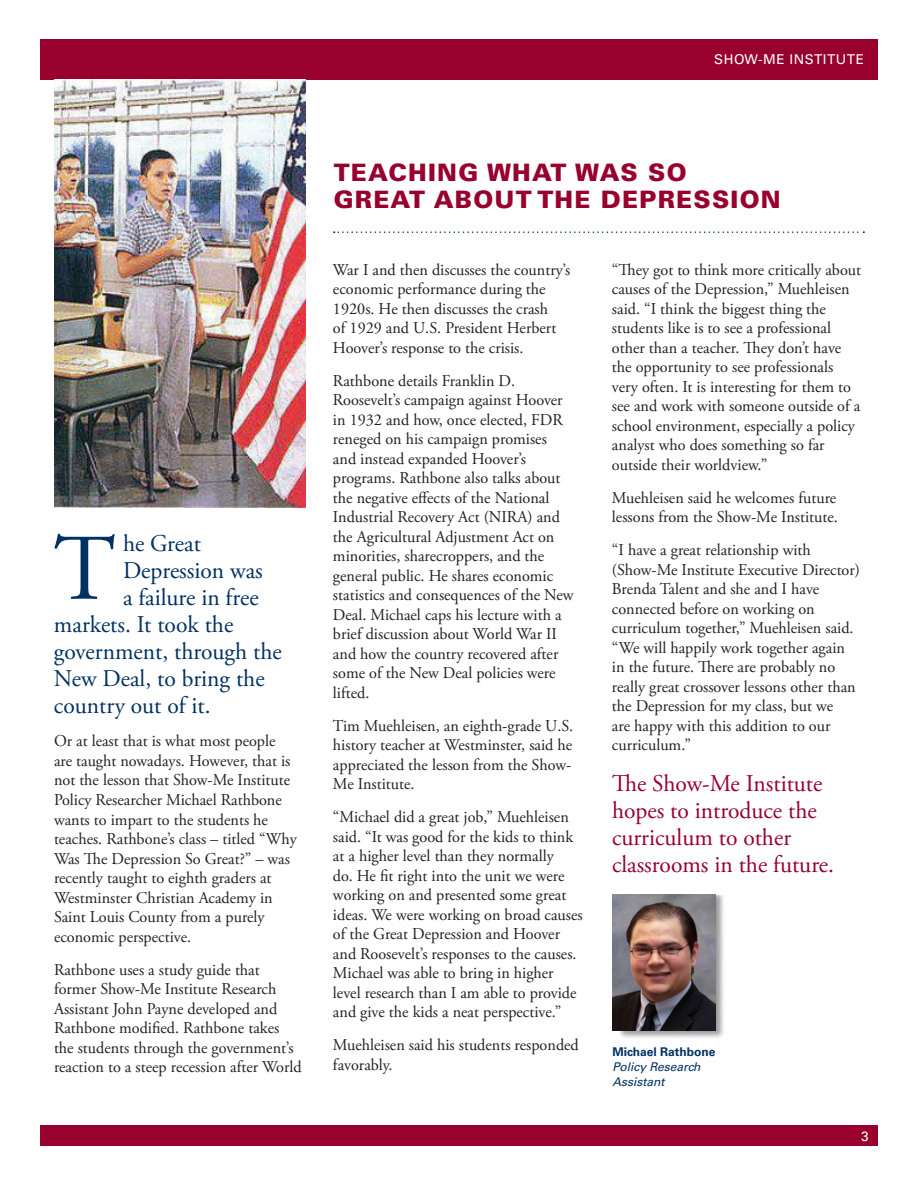
<style>
.page{position:relative;width:918px;height:1188px;background:#fff}
.page>*{position:absolute;margin:0;border:0;box-sizing:border-box;transform-origin:0 0}
.t1{font:93.75px "Adobe Garamond Pro";color:#003163}
.t2{font:24px "Adobe Garamond Pro";color:#003163}
.t3{font:24px/27px "Adobe Garamond Pro";color:#98012d}
.t4{font:900 24px/27px "Univers";letter-spacing:.05em;color:#98012d}
.t5{font:16.5px/19.5px "Adobe Garamond Pro";color:#231f20}
.t6{font:13.5px "Univers";letter-spacing:.04em;color:#fff}
.t7{font:italic 12px/15px "Univers";color:#003163}
.t8{font:700 12px "Univers";color:#003163}
</style>
<div class="page">
<div style="left:40px;top:1126px;width:838px;height:20px;background:#98012d"></div>
<div style="left:40px;top:39px;width:838px;height:40px;background:#98012d"></div>
<img style="left:619px;top:895px;width:105px;height:143px">
<img style="left:612px;top:894px;width:103px;height:137px">
<svg style="left:334px;top:231px;width:530px;height:2px"></svg>
<img style="left:54px;top:80px;width:252px;height:428px">
<p class="t6" style="left:714px;top:51px;width:151px">SHOW-ME INSTITUTE</p>
<h1 class="t1" style="left:54px;top:513px;width:63px">T</h1>
<h2 class="t2" style="left:123px;top:529px;width:79px">he Great</h2>
<h2 class="t2" style="left:123px;top:556px;width:141px">Depression was</h2>
<h2 class="t2" style="left:123px;top:583px;width:137px">a failure in free</h2>
<h2 class="t2" style="left:54px;top:610px;width:181px">markets. It took the</h2>
<h2 class="t2" style="left:54px;top:637px;width:229px">government, through the</h2>
<h2 class="t2" style="left:54px;top:664px;width:212px">New Deal, to bring the</h2>
<h2 class="t2" style="left:54px;top:691px;width:158px">country out of it.</h2>
<p class="t5" style="left:54px;top:732px;width:244px">Or at least that is what most people are taught nowadays. However, that is not the lesson that Show-Me Institute Policy Researcher Michael Rathbone wants to impart to the students he teaches. Rathbone’s class – titled “Why Was The Depression So Great?” – was recently taught to eighth graders at Westminster Christian Academy in Saint Louis County from a purely economic perspective.</p>
<p class="t5" style="left:54px;top:960px;width:249px">Rathbone uses a study guide that former Show-Me Institute Research Assistant John Payne developed and Rathbone modified. Rathbone takes the students through the government’s reaction to a steep recession after World</p>
<h2 class="t4" style="left:334px;top:159px;width:449px">TEACHING WHAT WAS SO<br>GREAT ABOUT THE DEPRESSION</h2>
<p class="t5" style="left:333px;top:260px;width:239px">War I and then discusses the country’s economic performance during the 1920s. He then discusses the crash<br>of 1929 and U.S. President Herbert Hoover’s response to the crisis.</p>
<p class="t5" style="left:333px;top:371px;width:242px">Rathbone details Franklin D.<br>Roosevelt’s campaign against Hoover in 1932 and how, once elected, FDR reneged on his campaign promises and instead expanded Hoover’s programs. Rathbone also talks about the negative effects of the National Industrial Recovery Act (NIRA) and the Agricultural Adjustment Act on minorities, sharecroppers, and the general public. He shares economic statistics and consequences of the New Deal. Michael caps his lecture with a brief discussion about World War II and how the country recovered after some of the New Deal policies were lifted.</p>
<p class="t5" style="left:333px;top:716px;width:242px">Tim Muehleisen, an eighth-grade U.S. history teacher at Westminster, said he appreciated the lesson from the Show-<br>Me Institute.</p>
<p class="t5" style="left:333px;top:808px;width:251px">“Michael did a great job,” Muehleisen said. “It was good for the kids to think at a higher level than they normally<br>do. He fit right into the unit we were working on and presented some great ideas. We were working on broad causes of the Great Depression and Hoover and Roosevelt’s responses to the causes.<br>Michael was able to bring in higher level research than I am able to provide and give the kids a neat perspective.”</p>
<p class="t5" style="left:333px;top:1036px;width:247px">Muehleisen said his students responded favorably.</p>
<p class="t5" style="left:612px;top:260px;width:251px">“They got to think more critically about causes of the Depression,” Muehleisen said. “I think the biggest thing the students like is to see a professional other than a teacher. They don’t have the opportunity to see professionals very often. It is interesting for them to see and work with someone outside of a school environment, especially a policy analyst who does something so far outside their worldview.”</p>
<p class="t5" style="left:612px;top:488px;width:227px">Muehleisen said he welcomes future lessons from the Show-Me Institute.</p>
<p class="t5" style="left:612px;top:541px;width:250px">“I have a great relationship with (Show-Me Institute Executive Director)<br>Brenda Talent and she and I have connected before on working on curriculum together,” Muehleisen said. “We will happily work together again in the future. There are probably no really great crossover lessons other than the Depression for my class, but we<br>are happy with this addition to our curriculum.”</p>
<h2 class="t3" style="left:612px;top:770px;width:224px">The Show-Me Institute hopes to introduce the curriculum to other classrooms in the future.</h2>
<p class="t8" style="left:612px;top:1044px;width:105px">Michael Rathbone</p>
<p class="t7" style="left:612px;top:1059px;width:90px">Policy Research<br>Assistant</p>
<p class="t6" style="left:861px;top:1128px;width:9px">3</p>
</div>
